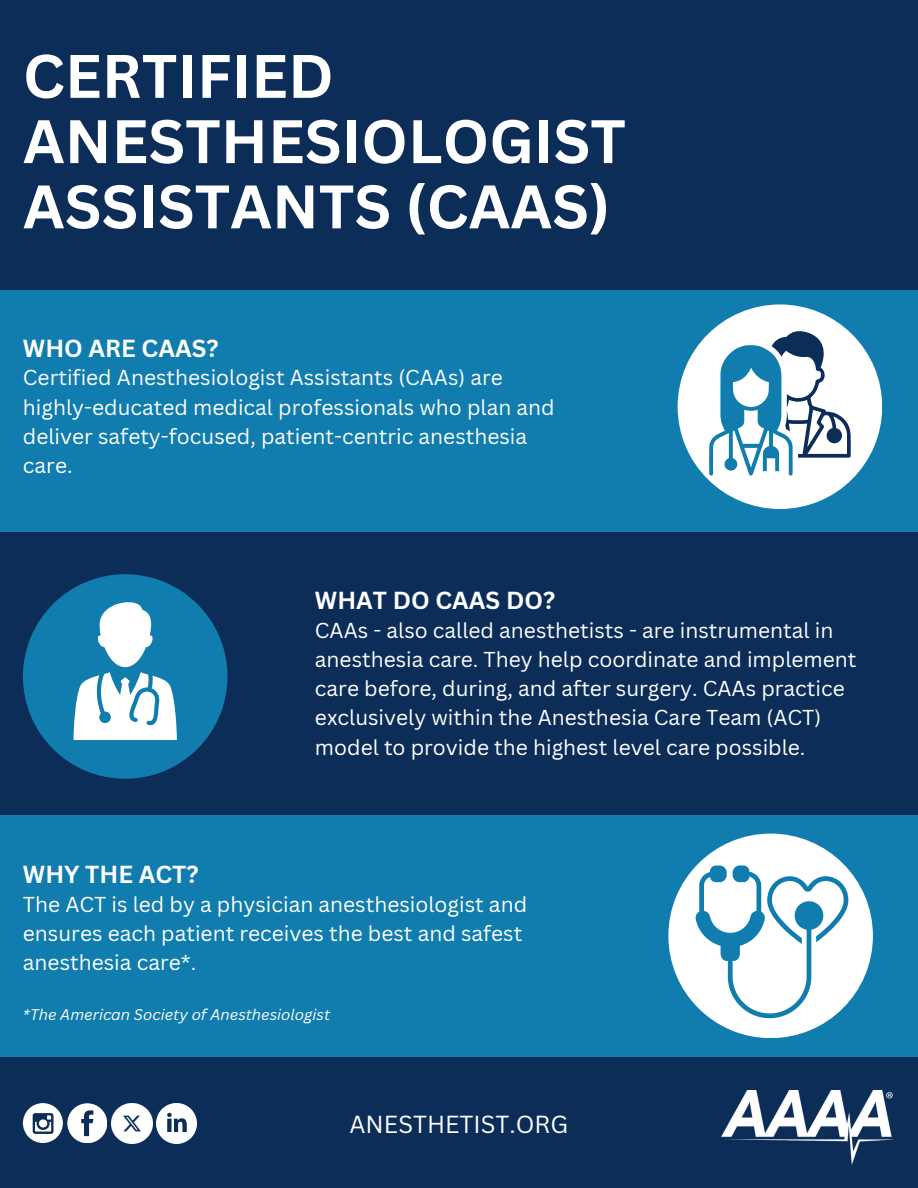
<style>
.page{position:relative;width:918px;height:1188px;background:#0d2d59}
.page>*{position:absolute;margin:0;border:0;box-sizing:border-box;transform-origin:0 0}
.t1{font:700 60px/65.2px "Canva Sans";color:#fff}
.t2{font:700 24px "Canva Sans";color:#fff}
.t3{font:24px "Canva Sans";color:#fff}
.t4{font:21px/29.2px "Canva Sans";color:#fff}
.t5{font:italic 15px "Canva Sans";color:#fff}
</style>
<div class="page">
<div style="left:0;top:291px;width:918px;height:241px;background:#107dae"></div>
<div style="left:0;top:815px;width:918px;height:241px;background:#107dae"></div>
<div style="left:23px;top:574px;width:204px;height:205px;background:#107dae;border-radius:50%"></div>
<svg style="left:74px;top:602px;width:103px;height:138px"></svg>
<div style="left:678px;top:304px;width:204px;height:205px;background:#fff;border-radius:50%"></div>
<div style="left:668px;top:834px;width:205px;height:204px;background:#fff;border-radius:50%"></div>
<svg style="left:696px;top:865px;width:153px;height:153px"></svg>
<svg style="left:709px;top:330px;width:142px;height:146px"></svg>
<img style="left:722px;top:1090px;width:172px;height:74px">
<div style="left:23px;top:1103px;width:40px;height:40px;background:#fff;border-radius:50%"></div>
<svg style="left:33px;top:1113px;width:21px;height:21px"></svg>
<div style="left:67px;top:1103px;width:40px;height:40px;background:#fff;border-radius:50%"></div>
<svg style="left:81px;top:1110px;width:12px;height:26px"></svg>
<img style="left:156px;top:1103px;width:41px;height:41px">
<img style="left:112px;top:1103px;width:40px;height:41px">
<h1 class="t1" style="left:23px;top:42px;width:604px">CERTIFIED<br>ANESTHESIOLOGIST<br>ASSISTANTS (CAAS)</h1>
<p class="t2" style="left:23px;top:331px;width:197px">WHO ARE CAAS?</p>
<h2 class="t4" style="left:23px;top:363px;width:533px">Certified Anesthesiologist Assistants (CAAs) are highly-educated medical professionals who plan and deliver safety-focused, patient-centric anesthesia care.</h2>
<h4 class="t2" style="left:315px;top:583px;width:242px">WHAT DO CAAS DO?</h4>
<p class="t4" style="left:315px;top:615px;width:543px">CAAs - also called anesthetists - are instrumental in anesthesia care. They help coordinate and implement care before, during, and after surgery. CAAs practice exclusively within the Anesthesia Care Team (ACT) model to provide the highest level care possible.</p>
<h2 class="t2" style="left:23px;top:857px;width:177px">WHY THE ACT?</h2>
<h4 class="t4" style="left:23px;top:889px;width:506px">The ACT is led by a physician anesthesiologist and ensures each patient receives the best and safest anesthesia care*.</h4>
<p class="t5" style="left:23px;top:1004px;width:309px">*The American Society of Anesthesiologist</p>
<h2 class="t3" style="left:350px;top:1107px;width:220px">ANESTHETIST.ORG</h2>
</div>
